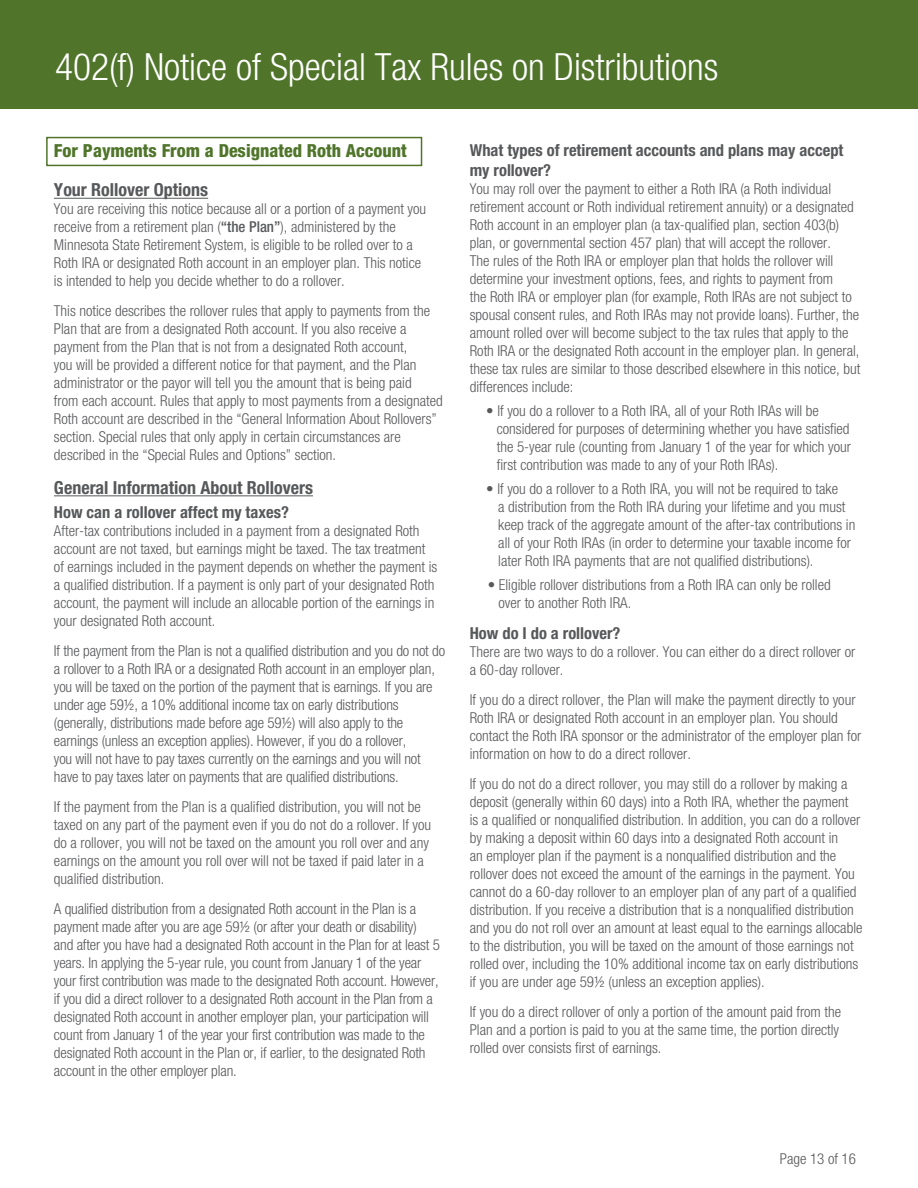
<style>
.page{position:relative;width:918px;height:1188px;background:#fff}
.page>*{position:absolute;margin:0;border:0;box-sizing:border-box;transform-origin:0 0}
.t1{font:300 condensed 37.5px "Helvetica Neue LT Std";color:#fff}
.t2{font:700 condensed 18px "Helvetica Neue LT Std";color:#57585a}
.t3{font:800 condensed 18px "Helvetica Neue LT Std";color:#50752a}
.t4{font:700 condensed 16.5px/19.8px "Helvetica Neue LT Std";color:#57585a}
.t5{font:300 condensed 15px/18px "Helvetica Neue LT Std";color:#57585a}
.s1{font-weight:500}
</style>
<div class="page">
<div style="left:0;top:0;width:918px;height:109px;background:#50752a"></div>
<hr style="left:54px;top:198px;width:154px;height:1px;background:#57585a">
<hr style="left:54px;top:495px;width:259px;height:1px;background:#57585a">
<div style="left:46px;top:137px;width:376px;height:29px;border:2px solid #50752a"></div>
<p class="t1" style="left:55px;top:45px;width:665px">402(f) Notice of Special Tax Rules on Distributions</p>
<p class="t3" style="left:54px;top:139px;width:354px">For Payments From a Designated Roth Account</p>
<p class="t2" style="left:54px;top:179px;width:156px">Your Rollover Options</p>
<p class="t5" style="left:54px;top:200px;width:374px">You are receiving this notice because all or a portion of a payment you receive from a retirement plan (<span class="s1">“the Plan”</span>), administered by the Minnesota State Retirement System, is eligible to be rolled over to a Roth IRA or designated Roth account in an employer plan. This notice is intended to help you decide whether to do a rollover.</p>
<p class="t5" style="left:54px;top:302px;width:390px">This notice describes the rollover rules that apply to payments from the Plan that are from a designated Roth account. If you also receive a payment from the Plan that is not from a designated Roth account,<br>you will be provided a different notice for that payment, and the Plan administrator or the payor will tell you the amount that is being paid<br>from each account. Rules that apply to most payments from a designated Roth account are described in the “General Information About Rollovers” section. Special rules that only apply in certain circumstances are described in the “Special Rules and Options” section.</p>
<p class="t2" style="left:54px;top:477px;width:261px">General Information About Rollovers</p>
<p class="t4" style="left:54px;top:502px;width:236px">How can a rollover affect my taxes?</p>
<p class="t5" style="left:54px;top:522px;width:385px">After-tax contributions included in a payment from a designated Roth account are not taxed, but earnings might be taxed. The tax treatment of earnings included in the payment depends on whether the payment is a qualified distribution. If a payment is only part of your designated Roth account, the payment will include an allocable portion of the earnings in your designated Roth account.</p>
<p class="t5" style="left:54px;top:642px;width:393px">If the payment from the Plan is not a qualified distribution and you do not do a rollover to a Roth IRA or a designated Roth account in an employer plan, you will be taxed on the portion of the payment that is earnings. If you are under age 59½, a 10% additional income tax on early distributions (generally, distributions made before age 59½) will also apply to the earnings (unless an exception applies). However, if you do a rollover,<br>you will not have to pay taxes currently on the earnings and you will not have to pay taxes later on payments that are qualified distributions.</p>
<p class="t5" style="left:54px;top:798px;width:379px">If the payment from the Plan is a qualified distribution, you will not be taxed on any part of the payment even if you do not do a rollover. If you do a rollover, you will not be taxed on the amount you roll over and any earnings on the amount you roll over will not be taxed if paid later in a qualified distribution.</p>
<p class="t5" style="left:54px;top:900px;width:388px">A qualified distribution from a designated Roth account in the Plan is a payment made after you are age 59½ (or after your death or disability)<br>and after you have had a designated Roth account in the Plan for at least 5 years. In applying the 5-year rule, you count from January 1 of the year your first contribution was made to the designated Roth account. However, if you did a direct rollover to a designated Roth account in the Plan from a designated Roth account in another employer plan, your participation will count from January 1 of the year your first contribution was made to the designated Roth account in the Plan or, if earlier, to the designated Roth account in the other employer plan.</p>
<p class="t4" style="left:470px;top:140px;width:375px">What types of retirement accounts and plans may accept my rollover?</p>
<p class="t5" style="left:470px;top:179px;width:392px">You may roll over the payment to either a Roth IRA (a Roth individual retirement account or Roth individual retirement annuity) or a designated Roth account in an employer plan (a tax-qualified plan, section 403(b) plan, or governmental section 457 plan) that will accept the rollover.<br>The rules of the Roth IRA or employer plan that holds the rollover will determine your investment options, fees, and rights to payment from<br>the Roth IRA or employer plan (for example, Roth IRAs are not subject to spousal consent rules, and Roth IRAs may not provide loans). Further, the amount rolled over will become subject to the tax rules that apply to the Roth IRA or the designated Roth account in the employer plan. In general, these tax rules are similar to those described elsewhere in this notice, but differences include:</p>
<p class="t5" style="left:497px;top:401px;width:356px;text-indent:-10px">• If you do a rollover to a Roth IRA, all of your Roth IRAs will be considered for purposes of determining whether you have satisfied the 5-year rule (counting from January 1 of the year for which your first contribution was made to any of your Roth IRAs).</p>
<p class="t5" style="left:498px;top:479px;width:359px;text-indent:-12px">• If you do a rollover to a Roth IRA, you will not be required to take<br>a distribution from the Roth IRA during your lifetime and you must keep track of the aggregate amount of the after-tax contributions in all of your Roth IRAs (in order to determine your taxable income for later Roth IRA payments that are not qualified distributions).</p>
<p class="t5" style="left:499px;top:575px;width:334px;text-indent:-11px">• Eligible rollover distributions from a Roth IRA can only be rolled over to another Roth IRA.</p>
<p class="t4" style="left:470px;top:623px;width:152px">How do I do a rollover?</p>
<p class="t5" style="left:470px;top:643px;width:387px">There are two ways to do a rollover. You can either do a direct rollover or a 60-day rollover.</p>
<p class="t5" style="left:470px;top:691px;width:393px">If you do a direct rollover, the Plan will make the payment directly to your Roth IRA or designated Roth account in an employer plan. You should contact the Roth IRA sponsor or the administrator of the employer plan for information on how to do a direct rollover.</p>
<p class="t5" style="left:470px;top:775px;width:394px">If you do not do a direct rollover, you may still do a rollover by making a deposit (generally within 60 days) into a Roth IRA, whether the payment<br>is a qualified or nonqualified distribution. In addition, you can do a rollover by making a deposit within 60 days into a designated Roth account in<br>an employer plan if the payment is a nonqualified distribution and the rollover does not exceed the amount of the earnings in the payment. You cannot do a 60-day rollover to an employer plan of any part of a qualified distribution. If you receive a distribution that is a nonqualified distribution and you do not roll over an amount at least equal to the earnings allocable to the distribution, you will be taxed on the amount of those earnings not rolled over, including the 10% additional income tax on early distributions if you are under age 59½ (unless an exception applies).</p>
<p class="t5" style="left:470px;top:1003px;width:373px">If you do a direct rollover of only a portion of the amount paid from the<br>Plan and a portion is paid to you at the same time, the portion directly rolled over consists first of earnings.</p>
<p class="t5" style="left:780px;top:1150px;width:78px">Page 13 of 16</p>
</div>
